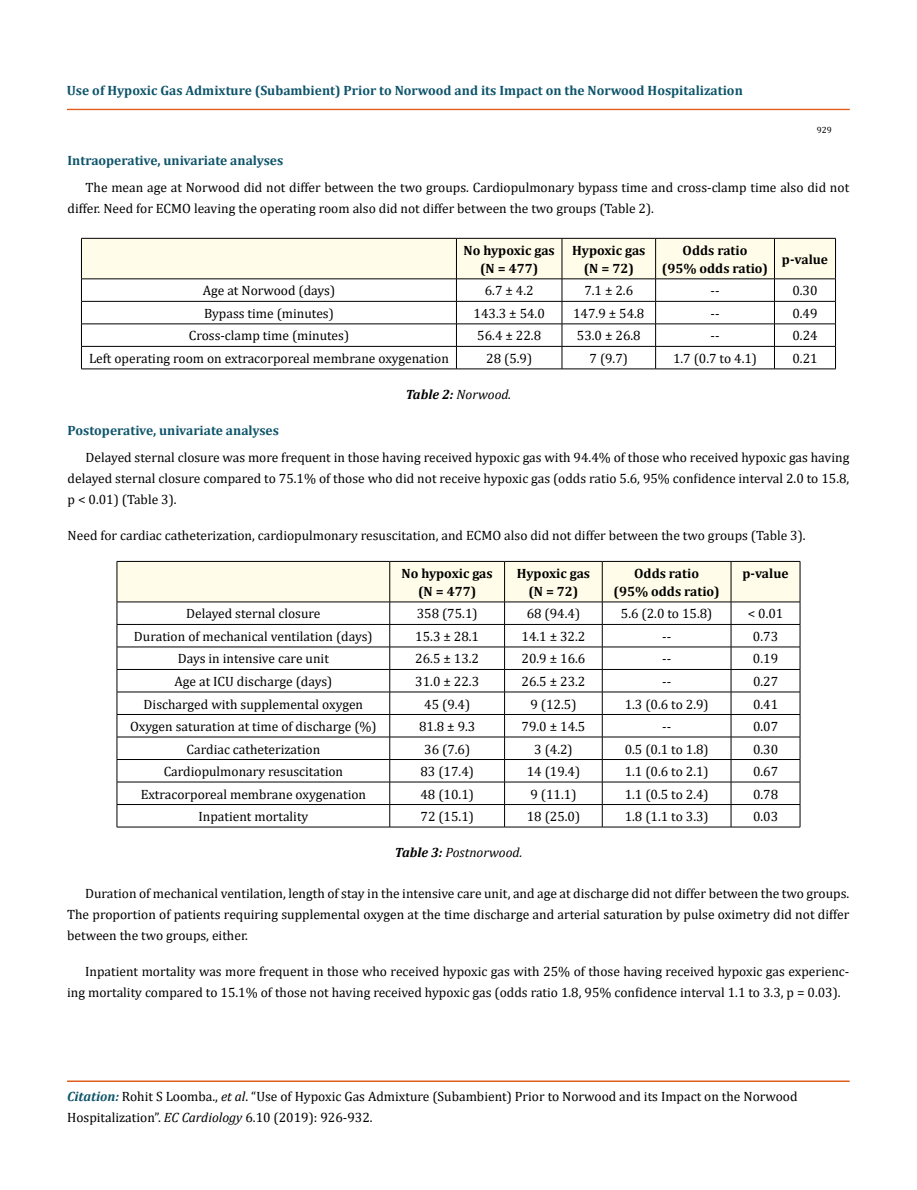
<style>
.page{position:relative;width:917px;height:1190px;background:#fff}
.page>*{position:absolute;margin:0;border:0;box-sizing:border-box;transform-origin:0 0}
.t1{font:13.5px/21px "Cambria";color:#000}
.t2{font:700 13.5px "Cambria";color:#0e546a}
.t3{font:700 13.5px/18px "Cambria";color:#000;text-align:center}
.t4{font:italic 13.5px "Cambria";color:#000}
.t5{font:9px "Cambria";color:#000}
.s1{font-weight:700}
.s2{font-weight:700;font-style:italic;color:#0e546a}
.s3{font-style:italic}
</style>
<div class="page">
<div style="left:67px;top:109px;width:782px;height:1px;border:1px solid #e05d1a"></div>
<div style="left:67px;top:1081px;width:782px;height:1px;border:1px solid #e05d1a"></div>
<svg style="left:81px;top:238px;width:755px;height:131px"></svg>
<hr style="left:81px;top:368px;width:375px;height:1px;background:#000">
<hr style="left:456px;top:368px;width:106px;height:1px;background:#000">
<hr style="left:562px;top:368px;width:93px;height:1px;background:#000">
<hr style="left:655px;top:368px;width:119px;height:1px;background:#000">
<hr style="left:774px;top:368px;width:61px;height:1px;background:#000">
<svg style="left:117px;top:561px;width:683px;height:265px"></svg>
<hr style="left:117px;top:826px;width:273px;height:1px;background:#000">
<hr style="left:390px;top:826px;width:114px;height:1px;background:#000">
<hr style="left:504px;top:826px;width:98px;height:1px;background:#000">
<hr style="left:602px;top:826px;width:129px;height:1px;background:#000">
<hr style="left:731px;top:826px;width:69px;height:1px;background:#000">
<p class="t2" style="left:67px;top:81px;width:677px">Use of Hypoxic Gas Admixture (Subambient) Prior to Norwood and its Impact on the Norwood Hospitalization</p>
<p class="t5" style="left:816px;top:124px;width:16px">929</p>
<p class="t2" style="left:68px;top:150px;width:217px">Intraoperative, univariate analyses</p>
<p class="t1" style="left:68px;top:176px;width:783px;text-indent:18px">The mean age at Norwood did not differ between the two groups. Cardiopulmonary bypass time and cross-clamp time also did not differ. Need for ECMO leaving the operating room also did not differ between the two groups (Table 2).</p>
<p class="t3" style="left:463px;top:241px;width:93px">No hypoxic gas (N = 477)</p>
<p class="t3" style="left:572px;top:241px;width:75px">Hypoxic gas (N = 72)</p>
<p class="t3" style="left:662px;top:241px;width:108px">Odds ratio<br>(95% odds ratio)</p>
<p class="t3" style="left:782px;top:250px;width:48px">p-value</p>
<p class="t1" style="left:203px;top:280px;width:134px">Age at Norwood (days)</p>
<p class="t1" style="left:485px;top:280px;width:50px">6.7 ± 4.2</p>
<p class="t1" style="left:584px;top:280px;width:50px">7.1 ± 2.6</p>
<p class="t1" style="left:710px;top:280px;width:10px">--</p>
<p class="t1" style="left:792px;top:280px;width:27px">0.30</p>
<p class="t1" style="left:204px;top:303px;width:131px">Bypass time (minutes)</p>
<p class="t1" style="left:473px;top:303px;width:73px">143.3 ± 54.0</p>
<p class="t1" style="left:573px;top:303px;width:73px">147.9 ± 54.8</p>
<p class="t1" style="left:710px;top:303px;width:10px">--</p>
<p class="t1" style="left:792px;top:303px;width:27px">0.49</p>
<p class="t1" style="left:189px;top:325px;width:162px">Cross-clamp time (minutes)</p>
<p class="t1" style="left:477px;top:325px;width:65px">56.4 ± 22.8</p>
<p class="t1" style="left:577px;top:325px;width:65px">53.0 ± 26.8</p>
<p class="t1" style="left:710px;top:325px;width:10px">--</p>
<p class="t1" style="left:792px;top:325px;width:27px">0.24</p>
<p class="t1" style="left:89px;top:348px;width:361px">Left operating room on extracorporeal membrane oxygenation</p>
<p class="t1" style="left:486px;top:348px;width:47px">28 (5.9)</p>
<p class="t1" style="left:589px;top:348px;width:40px">7 (9.7)</p>
<p class="t1" style="left:673px;top:348px;width:86px">1.7 (0.7 to 4.1)</p>
<p class="t1" style="left:792px;top:348px;width:27px">0.21</p>
<p class="t4" style="left:406px;top:385px;width:107px"><span class="s1">Table 2:</span> Norwood.</p>
<p class="t2" style="left:68px;top:421px;width:213px">Postoperative, univariate analyses</p>
<p class="t1" style="left:68px;top:447px;width:783px;text-align:justify;text-indent:18px">Delayed sternal closure was more frequent in those having received hypoxic gas with 94.4% of those who received hypoxic gas having delayed sternal closure compared to 75.1% of those who did not receive hypoxic gas (odds ratio 5.6, 95% confidence interval 2.0 to 15.8, p &lt; 0.01) (Table 3).</p>
<p class="t1" style="left:68px;top:525px;width:739px">Need for cardiac catheterization, cardiopulmonary resuscitation, and ECMO also did not differ between the two groups (Table 3).</p>
<p class="t3" style="left:401px;top:564px;width:93px">No hypoxic gas (N = 477)</p>
<p class="t3" style="left:516px;top:564px;width:75px">Hypoxic gas (N = 72)</p>
<p class="t3" style="left:613px;top:564px;width:108px">Odds ratio<br>(95% odds ratio)</p>
<p class="t3" style="left:742px;top:564px;width:48px">p-value</p>
<p class="t1" style="left:186px;top:603px;width:136px">Delayed sternal closure</p>
<p class="t1" style="left:416px;top:603px;width:62px">358 (75.1)</p>
<p class="t1" style="left:526px;top:603px;width:55px">68 (94.4)</p>
<p class="t1" style="left:621px;top:603px;width:93px">5.6 (2.0 to 15.8)</p>
<p class="t1" style="left:747px;top:603px;width:37px">&lt; 0.01</p>
<p class="t1" style="left:134px;top:626px;width:240px">Duration of mechanical ventilation (days)</p>
<p class="t1" style="left:415px;top:626px;width:65px">15.3 ± 28.1</p>
<p class="t1" style="left:521px;top:626px;width:65px">14.1 ± 32.2</p>
<p class="t1" style="left:662px;top:626px;width:10px">--</p>
<p class="t1" style="left:753px;top:626px;width:27px">0.73</p>
<p class="t1" style="left:178px;top:648px;width:152px">Days in intensive care unit</p>
<p class="t1" style="left:415px;top:648px;width:65px">26.5 ± 13.2</p>
<p class="t1" style="left:521px;top:648px;width:65px">20.9 ± 16.6</p>
<p class="t1" style="left:662px;top:648px;width:10px">--</p>
<p class="t1" style="left:753px;top:648px;width:27px">0.19</p>
<p class="t1" style="left:174px;top:671px;width:159px">Age at ICU discharge (days)</p>
<p class="t1" style="left:415px;top:671px;width:65px">31.0 ± 22.3</p>
<p class="t1" style="left:521px;top:671px;width:65px">26.5 ± 23.2</p>
<p class="t1" style="left:662px;top:671px;width:10px">--</p>
<p class="t1" style="left:753px;top:671px;width:27px">0.27</p>
<p class="t1" style="left:144px;top:693px;width:221px">Discharged with supplemental oxygen</p>
<p class="t1" style="left:424px;top:693px;width:47px">45 (9.4)</p>
<p class="t1" style="left:530px;top:693px;width:47px">9 (12.5)</p>
<p class="t1" style="left:624px;top:693px;width:86px">1.3 (0.6 to 2.9)</p>
<p class="t1" style="left:753px;top:693px;width:27px">0.41</p>
<p class="t1" style="left:130px;top:716px;width:248px">Oxygen saturation at time of discharge (%)</p>
<p class="t1" style="left:419px;top:716px;width:58px">81.8 ± 9.3</p>
<p class="t1" style="left:521px;top:716px;width:65px">79.0 ± 14.5</p>
<p class="t1" style="left:662px;top:716px;width:10px">--</p>
<p class="t1" style="left:753px;top:716px;width:27px">0.07</p>
<p class="t1" style="left:187px;top:738px;width:135px">Cardiac catheterization</p>
<p class="t1" style="left:424px;top:738px;width:47px">36 (7.6)</p>
<p class="t1" style="left:534px;top:738px;width:40px">3 (4.2)</p>
<p class="t1" style="left:624px;top:738px;width:86px">0.5 (0.1 to 1.8)</p>
<p class="t1" style="left:753px;top:738px;width:27px">0.30</p>
<p class="t1" style="left:164px;top:761px;width:181px">Cardiopulmonary resuscitation</p>
<p class="t1" style="left:420px;top:761px;width:55px">83 (17.4)</p>
<p class="t1" style="left:526px;top:761px;width:55px">14 (19.4)</p>
<p class="t1" style="left:624px;top:761px;width:86px">1.1 (0.6 to 2.1)</p>
<p class="t1" style="left:753px;top:761px;width:27px">0.67</p>
<p class="t1" style="left:141px;top:783px;width:227px">Extracorporeal membrane oxygenation</p>
<p class="t1" style="left:420px;top:783px;width:55px">48 (10.1)</p>
<p class="t1" style="left:530px;top:783px;width:47px">9 (11.1)</p>
<p class="t1" style="left:624px;top:783px;width:86px">1.1 (0.5 to 2.4)</p>
<p class="t1" style="left:753px;top:783px;width:27px">0.78</p>
<p class="t1" style="left:198px;top:806px;width:111px">Inpatient mortality</p>
<p class="t1" style="left:420px;top:806px;width:55px">72 (15.1)</p>
<p class="t1" style="left:527px;top:806px;width:55px">18 (25.0)</p>
<p class="t1" style="left:624px;top:806px;width:86px">1.8 (1.1 to 3.3)</p>
<p class="t1" style="left:753px;top:806px;width:27px">0.03</p>
<p class="t4" style="left:395px;top:843px;width:129px"><span class="s1">Table 3:</span> Postnorwood.</p>
<p class="t1" style="left:67px;top:882px;width:783px;text-align:justify;text-indent:18px">Duration of mechanical ventilation, length of stay in the intensive care unit, and age at discharge did not differ between the two groups.<br>The proportion of patients requiring supplemental oxygen at the time discharge and arterial saturation by pulse oximetry did not differ between the two groups, either.</p>
<p class="t1" style="left:67px;top:960px;width:783px;text-indent:18px">Inpatient mortality was more frequent in those who received hypoxic gas with 25% of those having received hypoxic gas experienc&shy;ing mortality compared to 15.1% of those not having received hypoxic gas (odds ratio 1.8, 95% confidence interval 1.1 to 3.3, p = 0.03).</p>
<p class="t1" style="left:67px;top:1086px;width:732px"><span class="s2">Citation:</span> Rohit S Loomba., <span class="s3">et al</span>. “Use of Hypoxic Gas Admixture (Subambient) Prior to Norwood and its Impact on the Norwood<br>Hospitalization”. <span class="s3">EC Cardiology</span> 6.10 (2019): 926-932.</p>
</div>
